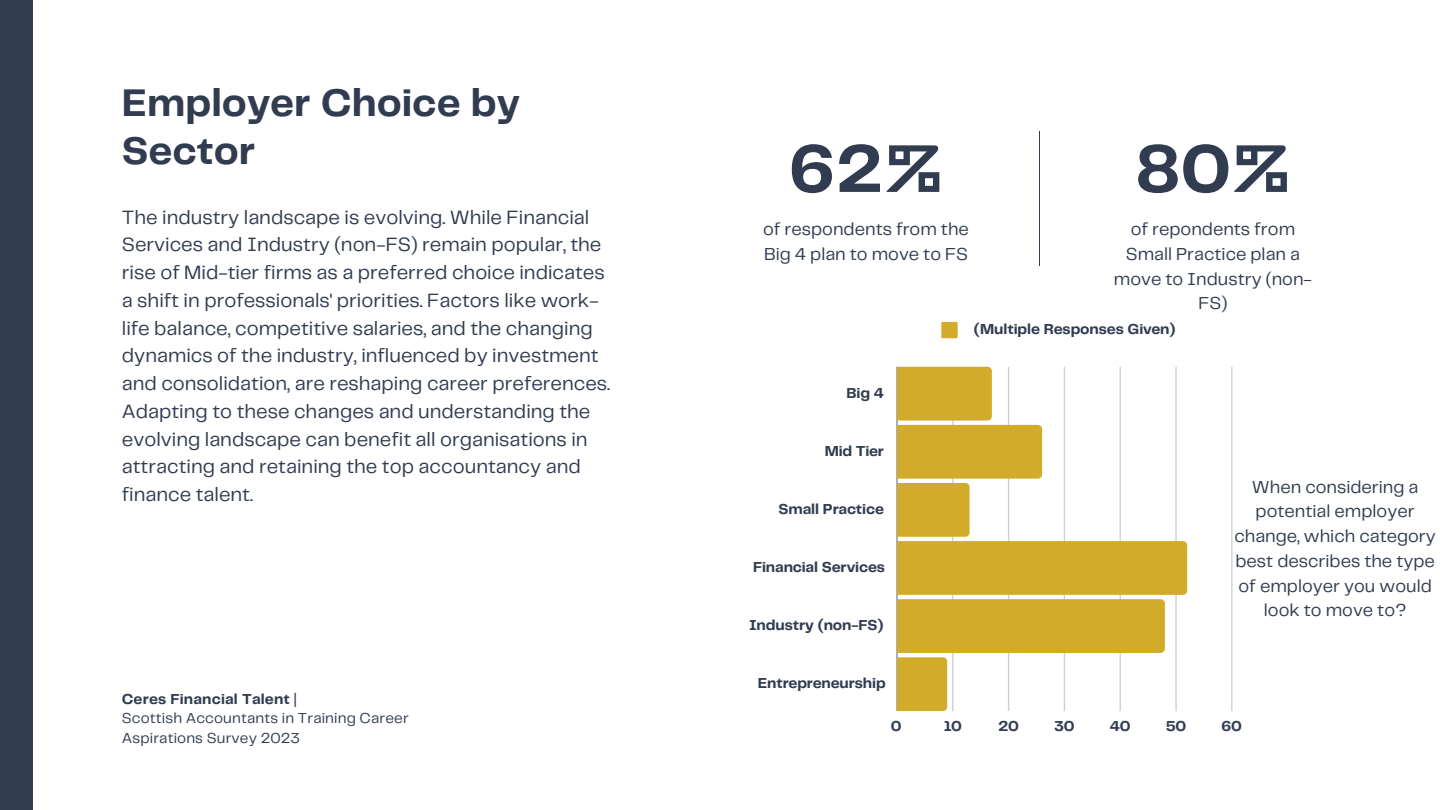
<style>
.page{position:relative;width:1440px;height:810px;background:#fff}
.page>*{position:absolute;margin:0;border:0;box-sizing:border-box;transform-origin:0 0}
.t1{font:700 70px "Telegraf";color:#323c50}
.t2{font:700 40px/48px "Telegraf";color:#323c50}
.t3{font:20px/27.8px "Telegraf";color:#323c50}
.t4{font:18px/24.8px "Telegraf";color:#323c50;text-align:center}
.t5{font:700 15px "Telegraf";letter-spacing:-.005em;color:#323c50}
.t6{font:15px/19.5px "Telegraf";letter-spacing:.01em;color:#323c50}
.s1{font-weight:400}
</style>
<div class="page">
<div style="left:0;top:0;width:32px;height:810px;background:#323c50"></div>
<svg style="left:941px;top:322px;width:17px;height:16px"></svg>
<hr style="left:1231px;top:367px;width:2px;height:344px;background:#323c50">
<hr style="left:896px;top:367px;width:2px;height:344px;background:#323c50">
<svg style="left:897px;top:367px;width:290px;height:344px"></svg>
<hr style="left:1039px;top:131px;width:1px;height:134px;background:#323c50">
<p class="t2" style="left:122px;top:81px;width:400px">Employer Choice by<br>Sector</p>
<p class="t3" style="left:122px;top:204px;width:490px">The industry landscape is evolving. While Financial Services and Industry (non-FS) remain popular, the rise of Mid-tier firms as a preferred choice indicates a shift in professionals' priorities. Factors like work&shy;life balance, competitive salaries, and the changing dynamics of the industry, influenced by investment and consolidation, are reshaping career preferences.<br>Adapting to these changes and understanding the evolving landscape can benefit all organisations in attracting and retaining the top accountancy and finance talent.</p>
<p class="t5" style="left:122px;top:692px;width:177px">Ceres Financial Talent <span class="s1">|</span></p>
<p class="t6" style="left:122px;top:709px;width:288px">Scottish Accountants in Training Career<br>Aspirations Survey 2023</p>
<p class="t1" style="left:789px;top:139px;width:155px">62%</p>
<p class="t4" style="left:763px;top:218px;width:207px;text-align:left">of respondents from the<br>Big 4 plan to move to FS</p>
<p class="t1" style="left:1135px;top:139px;width:157px">80%</p>
<p class="t4" style="left:1114px;top:218px;width:200px">of repondents from<br>Small Practice plan a move to Industry (non-<br>FS)</p>
<p class="t5" style="left:847px;top:386px;width:39px">Big 4</p>
<p class="t5" style="left:825px;top:444px;width:61px">Mid Tier</p>
<p class="t5" style="left:779px;top:503px;width:107px">Small Practice</p>
<p class="t5" style="left:753px;top:561px;width:133px">Financial Services</p>
<p class="t5" style="left:749px;top:619px;width:136px">Industry (non-FS)</p>
<p class="t5" style="left:758px;top:677px;width:130px">Entrepreneurship</p>
<p class="t5" style="left:974px;top:323px;width:203px">(Multiple Responses Given)</p>
<p class="t4" style="left:1234px;top:475px;width:203px">When considering a potential employer change, which category best describes the type of employer you would look to move to?</p>
<p class="t5" style="left:891px;top:719px;width:12px">0</p>
<p class="t5" style="left:944px;top:719px;width:20px">10</p>
<p class="t5" style="left:998px;top:719px;width:22px">20</p>
<p class="t5" style="left:1054px;top:719px;width:22px">30</p>
<p class="t5" style="left:1110px;top:719px;width:22px">40</p>
<p class="t5" style="left:1166px;top:719px;width:22px">50</p>
<p class="t5" style="left:1222px;top:719px;width:22px">60</p>
</div>
